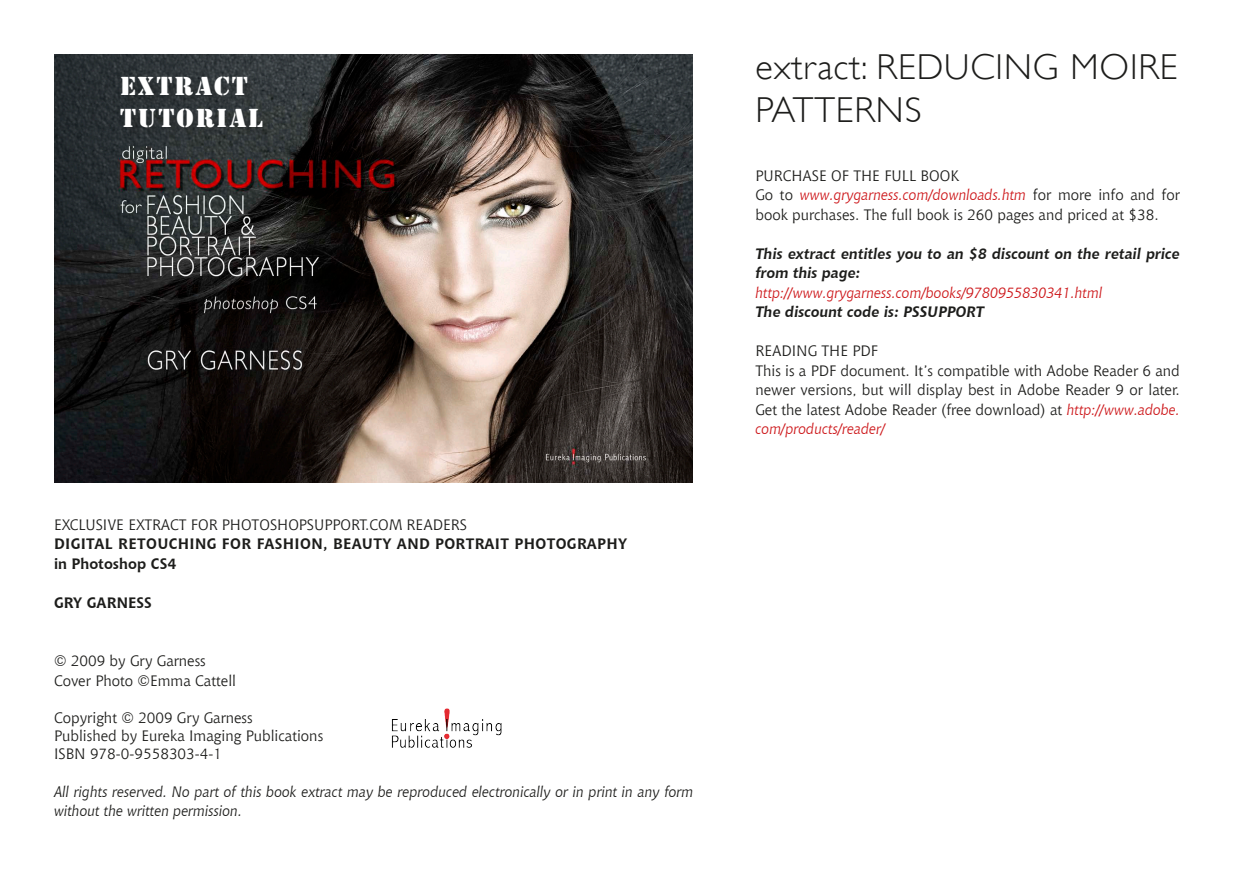
<style>
.page{position:relative;width:1234px;height:893px;background:#fff}
.page>*{position:absolute;margin:0;border:0;box-sizing:border-box;transform-origin:0 0}
.t1{font:300 36px/43.2px "Gill Sans";letter-spacing:.025em;color:#1d1d1b}
.t2{font:27px/32.4px "Stencil";letter-spacing:.075em;color:#fff}
.t3{font:15px/19.5px "Chianti BT";color:#1d1d1b}
.t4{font:italic 15px/19.5px "Chianti BT";color:#1d1d1b}
.t5{font:italic 700 15px/19.5px "Chianti BT";color:#1d1d1b}
.t6{font:700 15px/19.5px "Chianti BT";letter-spacing:.025em;color:#1d1d1b}
.t7{font:italic 15px "Chianti BT";color:#cd171a}
.t8{font:700 15px "Chianti BT";color:#1d1d1b}
.s1{font-style:italic;color:#cd171a}
</style>
<div class="page">
<img style="left:54px;top:54px;width:638px;height:428px">
<div style="left:118px;top:75px;width:158px;height:66px;background:#1d1d1b;opacity:.4"></div>
<img style="left:391px;top:708px;width:111px;height:40px">
<h2 class="t2" style="left:120px;top:70px;width:144px">EXTRACT<br>TUTORIAL</h2>
<p class="t3" style="left:54px;top:514px;width:414px">EXCLUSIVE EXTRACT FOR PHOTOSHOPSUPPORT.COM READERS</p>
<p class="t6" style="left:54px;top:534px;width:574px">DIGITAL RETOUCHING FOR FASHION, BEAUTY AND PORTRAIT PHOTOGRAPHY in Photoshop CS4</p>
<p class="t8" style="left:54px;top:593px;width:99px">GRY GARNESS</p>
<p class="t3" style="left:54px;top:651px;width:183px">© 2009 by Gry Garness<br>Cover Photo ©Emma Cattell</p>
<p class="t3" style="left:54px;top:709px;width:270px;line-height:18px">Copyright © 2009 Gry Garness<br>Published by Eureka Imaging Publications<br>ISBN 978-0-9558303-4-1</p>
<p class="t4" style="left:54px;top:781px;width:641px">All rights reserved. No part of this book extract may be reproduced electronically or in print in any form without the written permission.</p>
<h1 class="t1" style="left:755px;top:45px;width:423px">extract: REDUCING MOIRE<br>PATTERNS</h1>
<p class="t3" style="left:755px;top:165px;width:426px">PURCHASE OF THE FULL BOOK<br>Go to <span class="s1">www.grygarness.com/downloads.htm</span> for more info and for book purchases. The full book is 260 pages and priced at $38.</p>
<p class="t5" style="left:755px;top:243px;width:426px">This extract entitles you to an $8 discount on the retail price from this page:</p>
<p class="t7" style="left:755px;top:283px;width:348px">http://www.grygarness.com/books/9780955830341.html</p>
<p class="t5" style="left:755px;top:302px;width:230px">The discount code is: PSSUPPORT</p>
<p class="t3" style="left:755px;top:341px;width:426px">READING THE PDF<br>This is a PDF document. It’s compatible with Adobe Reader 6 and newer versions, but will display best in Adobe Reader 9 or later.<br>Get the latest Adobe Reader (free download) at <span class="s1">http://www.adobe. com/products/reader/</span></p>
</div>
